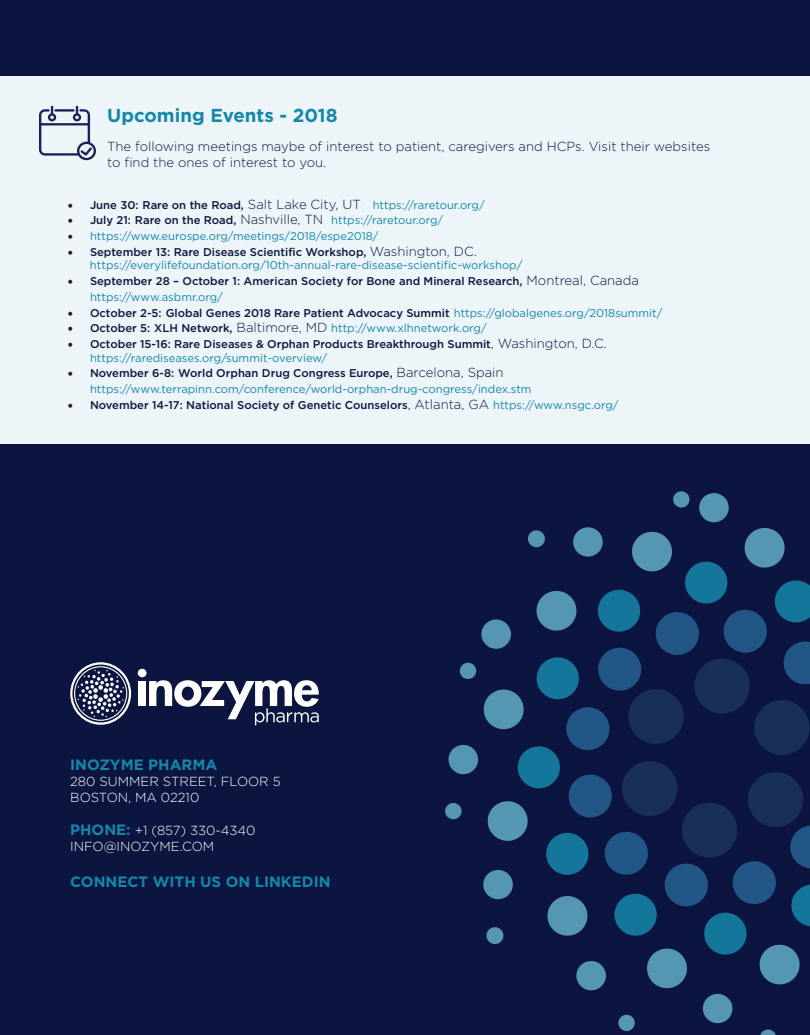
<style>
.page{position:relative;width:810px;height:1035px;background:#fff}
.page>*{position:absolute;margin:0;border:0;box-sizing:border-box;transform-origin:0 0}
.t1{font:700 18.75px "Gotham HTF";color:#1587a9}
.t2{font:700 15px "Gotham HTF";color:#1587a9}
.t3{font:300 13.12px/15.8px "Gotham HTF";color:#0c153f}
.t4{font:300 13.12px/15.8px "Gotham HTF";color:#fff}
.t5{font:500 11.25px/15.8px "Gotham HTF";color:#0c153f}
.t6{font:11.25px/13.5px "Gotham HTF";color:#1587a9}
.s1{font-family:"Minion Pro";font-weight:400;font-size:15px;color:#231f20}
.s2{font-weight:300;font-size:13.12px}
.s3{font-weight:400;color:#1587a9}
.s4{font-family:"Minion Pro";font-size:15px;color:#231f20}
.s5{font-weight:500;color:#0c153f}
.s6{font-weight:300;font-size:13.12px;color:#0c153f}
.s7{font-weight:700;font-size:15px;color:#1587a9}
</style>
<div class="page">
<div style="left:0;top:0;width:810px;height:76px;background:#0c153f"></div>
<div style="left:0;top:444px;width:810px;height:591px;background:#0c153f"></div>
<svg style="left:445px;top:491px;width:365px;height:544px;background:#142b54"></svg>
<svg style="left:149px;top:680px;width:170px;height:45px"></svg>
<div style="left:138px;top:681px;width:8px;height:25px;background:#fff"></div>
<div style="left:138px;top:669px;width:9px;height:8px;background:#fff;border-radius:50%"></div>
<svg style="left:70px;top:662px;width:61px;height:63px;background:#515875"></svg>
<div style="left:0;top:76px;width:810px;height:368px;background:#edf5f8"></div>
<svg style="left:39px;top:106px;width:57px;height:54px"></svg>
<h1 class="t1" style="left:107px;top:104px;width:232px">Upcoming Events - 2018</h1>
<p class="t3" style="left:107px;top:138px;width:605px">The following meetings maybe of interest to patient, caregivers and HCPs. Visit their websites to find the ones of interest to you.</p>
<p class="t5" style="left:68px;top:196px;width:419px"><span class="s1">•</span> June 30: Rare on the Road, <span class="s2">Salt Lake City, UT</span> <span class="s3">https://raretour.org/</span></p>
<p class="t5" style="left:68px;top:212px;width:377px"><span class="s1">•</span> July 21: Rare on the Road, <span class="s2">Nashville, TN</span> <span class="s3">https://raretour.org/</span></p>
<p class="t6" style="left:68px;top:229px;width:313px"><span class="s4">•</span> https://www.eurospe.org/meetings/2018/espe2018/</p>
<p class="t6" style="left:90px;top:245px;width:434px;text-indent:-22px"><span class="s4">•</span> <span class="s5">September 13: Rare Disease Scientific Workshop,</span> <span class="s6">Washington, DC. </span>https://everylifefoundation.org/10th-annual-rare-disease-scientific-workshop/</p>
<p class="t5" style="left:90px;top:273px;width:551px;text-indent:-22px"><span class="s1">•</span> September 28 – October 1: American Society for Bone and Mineral Research, <span class="s2">Montreal, Canada </span><span class="s3">https://www.asbmr.org/</span></p>
<p class="t5" style="left:68px;top:304px;width:597px"><span class="s1">•</span> October 2-5: Global Genes 2018 Rare Patient Advocacy Summit <span class="s3">https://globalgenes.org/2018summit/</span></p>
<p class="t6" style="left:68px;top:321px;width:421px"><span class="s4">•</span> <span class="s5">October 5: XLH Network,</span> <span class="s6">Baltimore, MD</span> http://www.xlhnetwork.org/</p>
<p class="t5" style="left:90px;top:337px;width:518px;line-height:13.5px;text-indent:-22px"><span class="s1">•</span> October 15-16: Rare Diseases &amp; Orphan Products Breakthrough Summit<span class="s2">, Washington, D.C. </span><span class="s3">https://rarediseases.org/summit-overview/</span></p>
<p class="t6" style="left:90px;top:365px;width:443px;line-height:15.8px;text-indent:-22px"><span class="s4">•</span> <span class="s5">November 6-8: World Orphan Drug Congress Europe,</span> <span class="s6">Barcelona, Spain </span>https://www.terrapinn.com/conference/world-orphan-drug-congress/index.stm</p>
<p class="t5" style="left:68px;top:397px;width:553px"><span class="s1">•</span> November 14-17: National Society of Genetic Counselors<span class="s2">, Atlanta, GA</span> <span class="s3">https://www.nsgc.org/</span></p>
<h2 class="t2" style="left:70px;top:756px;width:149px">INOZYME PHARMA</h2>
<p class="t4" style="left:70px;top:773px;width:212px">280 SUMMER STREET, FLOOR 5<br>BOSTON, MA 02210</p>
<p class="t4" style="left:70px;top:823px;width:187px"><span class="s7">PHONE:</span> +1 (857) 330-4340<br>INFO@INOZYME.COM</p>
<h2 class="t2" style="left:70px;top:873px;width:262px">CONNECT WITH US ON LINKEDIN</h2>
</div>
